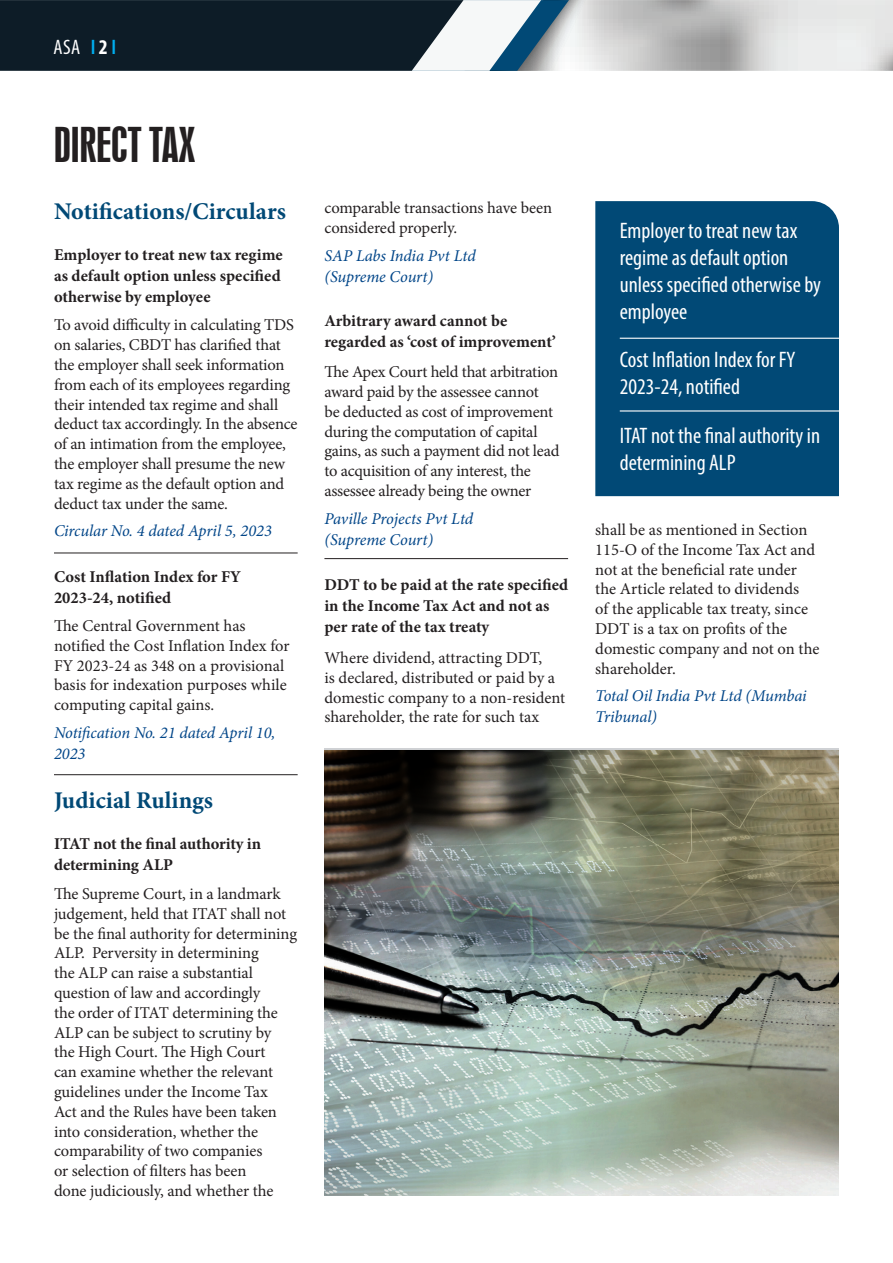
<style>
.page{position:relative;width:893px;height:1263px;background:#fff}
.page>*{position:absolute;margin:0;border:0;box-sizing:border-box;transform-origin:0 0}
.t1{font:45px "Swiss 924 BT Regular B";color:#231f20}
.t2{font:700 24px "Minion Pro";color:#014976}
.t3{font:condensed 22.5px/27px "Myriad Pro";color:#fff}
.t4{font:condensed 21px "Myriad Pro";color:#fff}
.t5{font:16.5px/19.8px "Minion Pro";letter-spacing:-.01em;color:#231f20}
.t6{font:700 16.5px/21px "Minion Pro";letter-spacing:-.005em;color:#231f20}
.t7{font:italic 16.5px/21px "Minion Pro";letter-spacing:-.005em;color:#014588}
.s1{font-weight:600;color:#00aeef}
.s2{font-weight:700}
</style>
<div class="page">
<svg style="left:0;top:0;width:893px;height:71px;background:#6d777e"></svg>
<hr style="left:54px;top:774px;width:244px;height:1px;background:#231f20">
<hr style="left:54px;top:553px;width:244px;height:1px;background:#231f20">
<hr style="left:324px;top:558px;width:244px;height:1px;background:#231f20">
<div style="left:595px;top:201px;width:244px;height:295px;background:#014976"></div>
<hr style="left:620px;top:338px;width:228px;height:1px;background:#fff">
<hr style="left:620px;top:410px;width:228px;height:2px;background:#fff">
<img style="left:325px;top:749px;width:514px;height:447px">
<p class="t4" style="left:54px;top:34px;width:64px">ASA <span class="s1">I</span><span class="s2">2</span><span class="s1">I</span></p>
<h1 class="t1" style="left:54px;top:117px;width:143px">DIRECT TAX</h1>
<h2 class="t2" style="left:54px;top:194px;width:233px">Notifications/Circulars</h2>
<p class="t6" style="left:54px;top:244px;width:230px">Employer to treat new tax regime as default option unless specified otherwise by employee</p>
<p class="t5" style="left:54px;top:315px;width:245px">To avoid difficulty in calculating TDS on salaries, CBDT has clarified that the employer shall seek information from each of its employees regarding their intended tax regime and shall deduct tax accordingly. In the absence of an intimation from the employee, the employer shall presume the new tax regime as the default option and deduct tax under the same.</p>
<p class="t7" style="left:54px;top:520px;width:219px">Circular No. 4 dated April 5, 2023</p>
<p class="t6" style="left:54px;top:566px;width:188px">Cost Inflation Index for FY<br>2023-24, notified</p>
<p class="t5" style="left:54px;top:616px;width:237px">The Central Government has notified the Cost Inflation Index for<br>FY 2023-24 as 348 on a provisional basis for indexation purposes while computing capital gains.</p>
<p class="t7" style="left:54px;top:722px;width:223px">Notification No. 21 dated April 10,<br>2023</p>
<h2 class="t2" style="left:54px;top:784px;width:161px">Judicial Rulings</h2>
<p class="t6" style="left:54px;top:833px;width:209px">ITAT not the final authority in determining ALP</p>
<p class="t5" style="left:54px;top:884px;width:245px">The Supreme Court, in a landmark judgement, held that ITAT shall not be the final authority for determining<br>ALP. Perversity in determining<br>the ALP can raise a substantial question of law and accordingly<br>the order of ITAT determining the<br>ALP can be subject to scrutiny by<br>the High Court. The High Court<br>can examine whether the relevant guidelines under the Income Tax<br>Act and the Rules have been taken into consideration, whether the comparability of two companies<br>or selection of filters has been<br>done judiciously, and whether the</p>
<p class="t5" style="left:324px;top:198px;width:229px">comparable transactions have been considered properly.</p>
<p class="t7" style="left:324px;top:245px;width:153px">SAP Labs India Pvt Ltd (Supreme Court)</p>
<p class="t6" style="left:324px;top:309px;width:233px">Arbitrary award cannot be regarded as ‘cost of improvement’</p>
<p class="t5" style="left:324px;top:362px;width:236px">The Apex Court held that arbitration award paid by the assessee cannot<br>be deducted as cost of improvement during the computation of capital gains, as such a payment did not lead to acquisition of any interest, the assessee already being the owner</p>
<p class="t7" style="left:324px;top:508px;width:150px">Paville Projects Pvt Ltd (Supreme Court)</p>
<p class="t6" style="left:324px;top:574px;width:245px">DDT to be paid at the rate specified in the Income Tax Act and not as per rate of the tax treaty</p>
<p class="t5" style="left:324px;top:648px;width:242px">Where dividend, attracting DDT,<br>is declared, distributed or paid by a domestic company to a non-resident shareholder, the rate for such tax</p>
<h3 class="t3" style="left:620px;top:216px;width:203px">Employer to treat new tax regime as default option unless specified otherwise by employee</h3>
<h3 class="t3" style="left:620px;top:346px;width:177px">Cost Inflation Index for FY<br>2023-24, notified</h3>
<h3 class="t3" style="left:620px;top:422px;width:202px">ITAT not the final authority in determining ALP</h3>
<p class="t5" style="left:595px;top:520px;width:226px">shall be as mentioned in Section<br>115-O of the Income Tax Act and not at the beneficial rate under the Article related to dividends<br>of the applicable tax treaty, since<br>DDT is a tax on profits of the domestic company and not on the shareholder.</p>
<p class="t7" style="left:595px;top:685px;width:213px">Total Oil India Pvt Ltd (Mumbai<br>Tribunal)</p>
</div>
